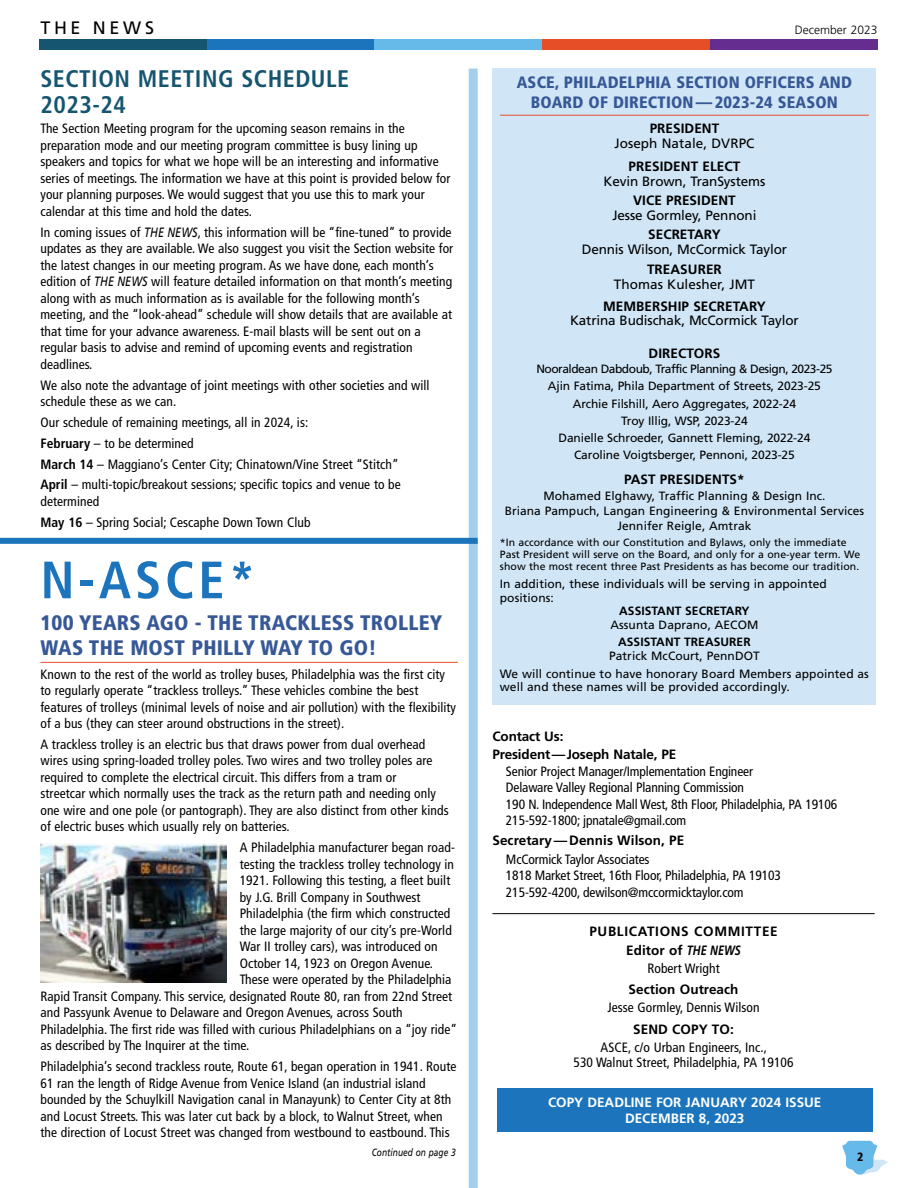
<style>
.page{position:relative;width:918px;height:1188px;background:#fff}
.page>*{position:absolute;margin:0;border:0;box-sizing:border-box;transform-origin:0 0}
.t1{font:700 condensed 52.5px "Frutiger LT Std";color:#1c75bc}
.t2{font:700 condensed 24px/25.5px "Frutiger LT Std";letter-spacing:.02em;color:#155570}
.t3{font:900 condensed 21px/25.2px "Frutiger LT Std";letter-spacing:.01em;color:#375896}
.t4{font:18px "Frutiger LT Std";letter-spacing:.2em;color:#000}
.t5{font:900 condensed 16.5px/19.8px "Frutiger LT Std";letter-spacing:.01em;color:#375896;text-align:center}
.t6{font:condensed 13.5px/16.5px "Frutiger LT Std";letter-spacing:.005em;color:#000}
.t7{font:700 13.5px/18.1px "Frutiger LT Std";letter-spacing:.005em;color:#000}
.t8{font:13.5px "Frutiger LT Std";letter-spacing:-.01em;color:#000}
.t9{font:700 13.5px/16.5px "Frutiger LT Std";color:#fff;text-align:center}
.t10{font:700 13.5px/19.4px "Frutiger LT Std";letter-spacing:.05em;color:#000;text-align:center}
.t11{font:12px/17.1px "Frutiger LT Std";letter-spacing:.005em;color:#000;text-align:center}
.t12{font:700 12px "Frutiger LT Std";letter-spacing:.005em;color:#000}
.t13{font:300 12px "Frutiger LT Std";color:#000}
.t14{font:900 condensed 12px "Frutiger LT Std";color:#000}
.t15{font:10.5px/12px "Frutiger LT Std";letter-spacing:.005em;color:#000}
.t16{font:italic 10.5px "Frutiger LT Std";letter-spacing:.005em;color:#000;scale:.8 1}
.s1{font-style:italic;font-stretch:normal}
.s2{font-weight:700}
.s3{font-style:italic}
</style>
<div class="page">
<div style="left:469px;top:69px;width:9px;height:1119px;background:#a4ceed"></div>
<hr style="left:492px;top:913px;width:383px;height:1px;background:#000">
<div style="left:497px;top:1088px;width:376px;height:44px;background:#1c75bc"></div>
<div style="left:0;top:538px;width:478px;height:6px;background:#1c75bc"></div>
<div style="left:492px;top:69px;width:384px;height:636px;background:#d0e6f7"></div>
<hr style="left:500px;top:115px;width:369px;height:1px;background:#e54e26">
<hr style="left:40px;top:662px;width:418px;height:1px;background:#e54e26">
<img style="left:40px;top:843px;width:186px;height:140px">
<div style="left:39px;top:39px;width:168px;height:11px;background:#155570"></div>
<div style="left:207px;top:39px;width:168px;height:11px;background:#1c75bc"></div>
<div style="left:375px;top:39px;width:167px;height:11px;background:#65bae9"></div>
<div style="left:542px;top:39px;width:168px;height:11px;background:#e54e26"></div>
<div style="left:710px;top:39px;width:168px;height:11px;background:#662d91"></div>
<svg style="left:842px;top:1141px;width:46px;height:34px"></svg>
<h3 class="t4" style="left:40px;top:17px;width:115px">THE NEWS</h3>
<p class="t13" style="left:795px;top:23px;width:84px">December 2023</p>
<h2 class="t2" style="left:40px;top:66px;width:310px">SECTION MEETING SCHEDULE<br>2023-24</h2>
<p class="t6" style="left:40px;top:121px;width:412px">The Section Meeting program for the upcoming season remains in the preparation mode and our meeting program committee is busy lining up speakers and topics for what we hope will be an interesting and informative series of meetings. The information we have at this point is provided below for your planning purposes. We would suggest that you use this to mark your calendar at this time and hold the dates.</p>
<p class="t6" style="left:40px;top:224px;width:414px">In coming issues of <span class="s1">THE NEWS</span>, this information will be “fine-tuned” to provide updates as they are available. We also suggest you visit the Section website for the latest changes in our meeting program. As we have done, each month’s edition of <span class="s1">THE NEWS</span> will feature detailed information on that month’s meeting along with as much information as is available for the following month’s meeting, and the “look-ahead” schedule will show details that are available at that time for your advance awareness. E-mail blasts will be sent out on a regular basis to advise and remind of upcoming events and registration deadlines.</p>
<p class="t6" style="left:41px;top:377px;width:391px">We also note the advantage of joint meetings with other societies and will schedule these as we can.</p>
<p class="t6" style="left:41px;top:412px;width:362px;line-height:20.9px">Our schedule of remaining meetings, all in 2024, is:<br><span class="s2">February</span> – to be determined<br><span class="s2">March 14</span> – Maggiano’s Center City; Chinatown/Vine Street “Stitch” <span class="s2">April</span> – multi-topic/breakout sessions; specific topics and venue to be</p>
<p class="t6" style="left:41px;top:491px;width:272px;line-height:20.9px">determined<br><span class="s2">May 16</span> – Spring Social; Cescaphe Down Town Club</p>
<h1 class="t1" style="left:40px;top:549px;width:217px">N-ASCE*</h1>
<h3 class="t3" style="left:40px;top:610px;width:403px">100 YEARS AGO - THE TRACKLESS TROLLEY<br>WAS THE MOST PHILLY WAY TO GO!</h3>
<p class="t6" style="left:40px;top:666px;width:417px">Known to the rest of the world as trolley buses, Philadelphia was the first city to regularly operate “trackless trolleys.” These vehicles combine the best features of trolleys (minimal levels of noise and air pollution) with the flexibility of a bus (they can steer around obstructions in the street).</p>
<p class="t6" style="left:40px;top:736px;width:410px">A trackless trolley is an electric bus that draws power from dual overhead wires using spring-loaded trolley poles. Two wires and two trolley poles are required to complete the electrical circuit. This differs from a tram or<br>streetcar which normally uses the track as the return path and needing only one wire and one pole (or pantograph). They are also distinct from other kinds of electric buses which usually rely on batteries.</p>
<p class="t6" style="left:240px;top:839px;width:217px">A Philadelphia manufacturer began road-</p>
<p class="t6" style="left:240px;top:856px;width:216px">testing the trackless trolley technology in</p>
<p class="t6" style="left:240px;top:872px;width:212px">1921. Following this testing, a fleet built</p>
<p class="t6" style="left:240px;top:889px;width:182px">by J.G. Brill Company in Southwest</p>
<p class="t6" style="left:240px;top:905px;width:212px">Philadelphia (the firm which constructed</p>
<p class="t6" style="left:240px;top:922px;width:214px">the large majority of our city’s pre-World</p>
<p class="t6" style="left:240px;top:938px;width:199px">War II trolley cars), was introduced on</p>
<p class="t6" style="left:240px;top:955px;width:195px">October 14, 1923 on Oregon Avenue.</p>
<p class="t6" style="left:240px;top:971px;width:213px">These were operated by the Philadelphia</p>
<p class="t6" style="left:40px;top:988px;width:413px">Rapid Transit Company. This service, designated Route 80, ran from 22nd Street</p>
<p class="t6" style="left:40px;top:1004px;width:364px">and Passyunk Avenue to Delaware and Oregon Avenues, across South</p>
<p class="t6" style="left:40px;top:1021px;width:418px">Philadelphia. The first ride was filled with curious Philadelphians on a “joy ride”</p>
<p class="t6" style="left:40px;top:1037px;width:210px">as described by The Inquirer at the time.</p>
<p class="t6" style="left:40px;top:1058px;width:417px">Philadelphia’s second trackless route, Route 61, began operation in 1941. Route 61 ran the length of Ridge Avenue from Venice Island (an industrial island bounded by the Schuylkill Navigation canal in Manayunk) to Center City at 8th and Locust Streets. This was later cut back by a block, to Walnut Street, when the direction of Locust Street was changed from westbound to eastbound. This</p>
<p class="t16" style="left:372px;top:1146px;width:107px">Continued on page 3</p>
<p class="t14" style="left:857px;top:1150px;width:8px">2</p>
<p class="t5" style="left:517px;top:73px;width:337px">ASCE, PHILADELPHIA SECTION OFFICERS AND<br>BOARD OF DIRECTION—2023-24 SEASON</p>
<p class="t7" style="left:650px;top:120px;width:71px">PRESIDENT</p>
<p class="t8" style="left:614px;top:136px;width:142px">Joseph Natale, DVRPC</p>
<p class="t7" style="left:629px;top:157px;width:113px">PRESIDENT ELECT</p>
<p class="t8" style="left:604px;top:173px;width:163px">Kevin Brown, TranSystems</p>
<p class="t7" style="left:633px;top:191px;width:104px">VICE PRESIDENT</p>
<p class="t8" style="left:612px;top:207px;width:145px">Jesse Gormley, Pennoni</p>
<p class="t7" style="left:648px;top:226px;width:74px">SECRETARY</p>
<p class="t8" style="left:582px;top:242px;width:207px">Dennis Wilson, McCormick Taylor</p>
<p class="t7" style="left:647px;top:260px;width:76px">TREASURER</p>
<p class="t8" style="left:614px;top:276px;width:143px">Thomas Kulesher, JMT</p>
<p class="t7" style="left:603px;top:297px;width:164px">MEMBERSHIP SECRETARY</p>
<p class="t8" style="left:570px;top:313px;width:230px">Katrina Budischak, McCormick Taylor</p>
<p class="t7" style="left:649px;top:345px;width:73px">DIRECTORS</p>
<p class="t11" style="left:536px;top:361px;width:298px">Nooraldean Dabdoub, Traffic Planning &amp; Design, 2023-25<br>Ajin Fatima, Phila Department of Streets, 2023-25<br>Archie Filshill, Aero Aggregates, 2022-24<br>Troy Illig, WSP, 2023-24<br>Danielle Schroeder, Gannett Fleming, 2022-24<br>Caroline Voigtsberger, Pennoni, 2023-25</p>
<p class="t7" style="left:624px;top:470px;width:122px">PAST PRESIDENTS*</p>
<p class="t11" style="left:505px;top:488px;width:361px;line-height:15px">Mohamed Elghawy, Traffic Planning &amp; Design Inc.<br>Briana Pampuch, Langan Engineering &amp; Environmental Services<br>Jennifer Reigle, Amtrak</p>
<p class="t15" style="left:500px;top:537px;width:362px">*In accordance with our Constitution and Bylaws, only the immediate<br>Past President will serve on the Board, and only for a one-year term. We show the most recent three Past Presidents as has become our tradition.</p>
<p class="t11" style="left:500px;top:577px;width:328px;line-height:13.5px;text-align:left">In addition, these individuals will be serving in appointed positions:</p>
<p class="t12" style="left:619px;top:604px;width:132px">ASSISTANT SECRETARY</p>
<p class="t11" style="left:610px;top:616px;width:149px">Assunta Daprano, AECOM</p>
<p class="t12" style="left:618px;top:635px;width:134px">ASSISTANT TREASURER</p>
<p class="t11" style="left:500px;top:647px;width:370px;line-height:17.9px">Patrick McCourt, PennDOT<br>We will continue to have honorary Board Members appointed as</p>
<p class="t11" style="left:500px;top:679px;width:291px">well and these names will be provided accordingly.</p>
<p class="t7" style="left:492px;top:728px;width:185px">Contact Us:<br>President—Joseph Natale, PE</p>
<p class="t6" style="left:506px;top:763px;width:333px">Senior Project Manager/Implementation Engineer<br>Delaware Valley Regional Planning Commission<br>190 N. Independence Mall West, 8th Floor, Philadelphia, PA 19106<br>215-592-1800; jpnatale@gmail.com</p>
<p class="t7" style="left:492px;top:832px;width:193px">Secretary—Dennis Wilson, PE</p>
<p class="t6" style="left:506px;top:851px;width:277px">McCormick Taylor Associates<br>1818 Market Street, 16th Floor, Philadelphia, PA 19103<br>215-592-4200, dewilson@mccormicktaylor.com</p>
<p class="t10" style="left:589px;top:921px;width:190px">PUBLICATIONS COMMITTEE<br>Editor of <span class="s3">THE NEWS</span></p>
<p class="t6" style="left:647px;top:960px;width:74px">Robert Wright</p>
<p class="t7" style="left:629px;top:981px;width:111px">Section Outreach</p>
<p class="t6" style="left:607px;top:999px;width:154px">Jesse Gormley, Dennis Wilson</p>
<p class="t7" style="left:633px;top:1020px;width:102px">SEND COPY TO:</p>
<p class="t6" style="left:573px;top:1039px;width:222px;line-height:15px;text-align:center">ASCE, c/o Urban Engineers, Inc.,<br>530 Walnut Street, Philadelphia, PA 19106</p>
<p class="t9" style="left:548px;top:1094px;width:275px">COPY DEADLINE FOR JANUARY 2024 ISSUE<br>DECEMBER 8, 2023</p>
</div>
